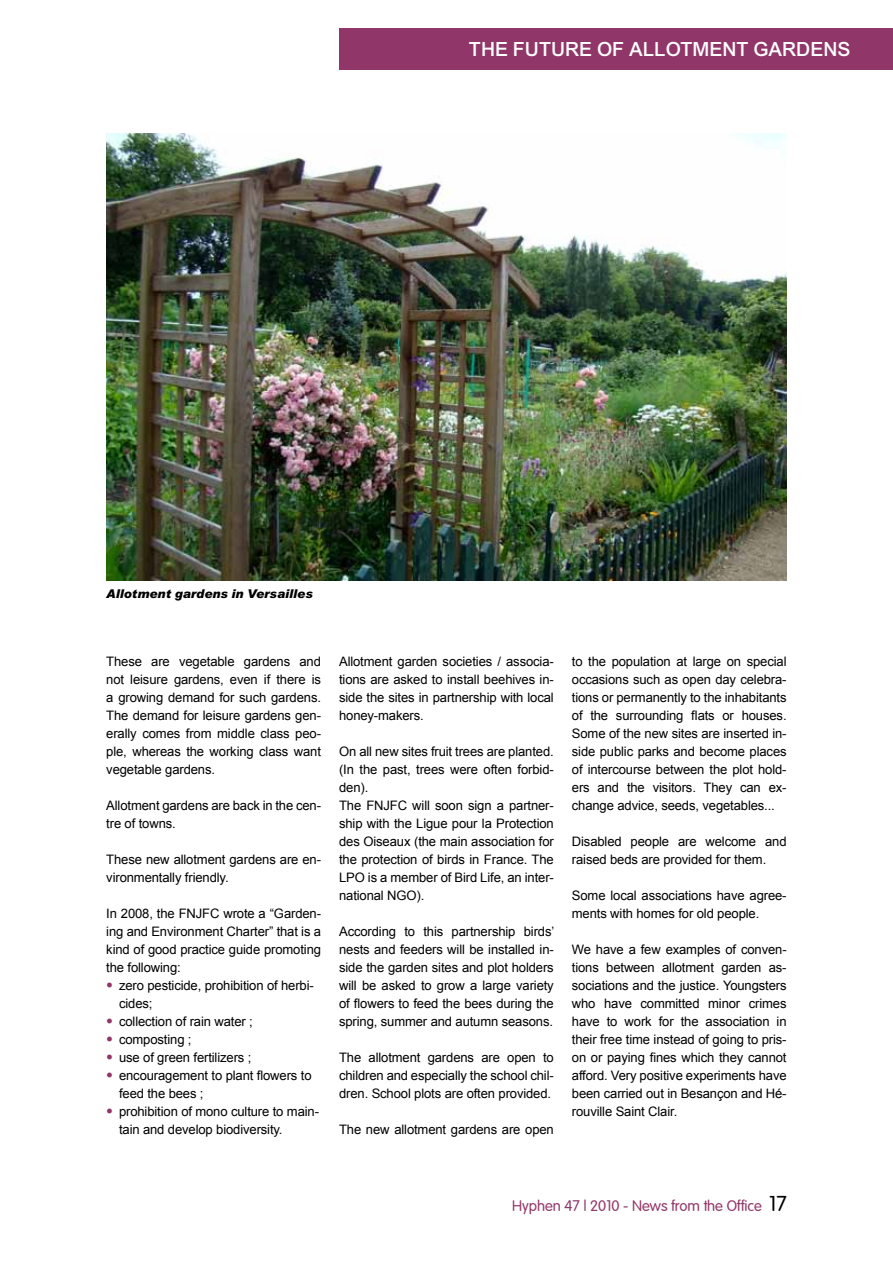
<style>
.page{position:relative;width:893px;height:1263px;background:#fff}
.page>*{position:absolute;margin:0;border:0;box-sizing:border-box;transform-origin:0 0}
.t1{font:21px "Arial Bld";color:#fff}
.t2{font:15px "Vogue Plain";color:#913668}
.t3{font:13.05px/18px "Arial";letter-spacing:-.01em;color:#000}
.t4{font:13.05px "BA Rial Bld Itlic";color:#000}
.s1{font-size:19.5px;color:#913668}
.s2{font-size:21px;color:#000}
</style>
<div class="page">
<img style="left:106px;top:134px;width:681px;height:446px">
<div style="left:339px;top:28px;width:554px;height:42px;background:#913668"></div>
<h1 class="t1" style="left:469px;top:35px;width:39px">THEFUTU</h1>
<h1 class="t1" style="left:565px;top:35px;width:27px">R EOFALLOT</h1>
<h1 class="t1" style="left:692px;top:35px;width:30px">MENTGA</h1>
<h1 class="t1" style="left:782px;top:35px;width:28px">R DENS</h1>
<p class="t4" style="left:106px;top:585px;width:208px">Allotment gardens in Versailles</p>
<p class="t3" style="left:106px;top:652px;width:216px;text-align:justify">These are vegetable gardens and not leisure gardens, even if there is a growing demand for such gardens.<br>The demand for leisure gardens gen&shy;erally comes from middle class peo&shy;ple, whereas the working class want vegetable gardens.</p>
<p class="t3" style="left:106px;top:796px;width:216px">Allotment gardens are back in the cen&shy;tre of towns.</p>
<p class="t3" style="left:106px;top:850px;width:216px">These new allotment gardens are en&shy;vironmentally friendly.</p>
<p class="t3" style="left:106px;top:904px;width:216px;text-align:justify">In 2008, the FNJFC wrote a “Garden&shy;ing and Environment Charter” that is a kind of good practice guide promoting the following:</p>
<p class="t3" style="left:119px;top:976px;width:196px;text-indent:-13px"><span class="s1">•</span> zero pesticide, prohibition of herbi&shy;cides;</p>
<p class="t3" style="left:106px;top:1012px;width:148px"><span class="s1">•</span> collection of rain water ;</p>
<p class="t3" style="left:106px;top:1030px;width:87px"><span class="s1">•</span> composting ;</p>
<p class="t3" style="left:106px;top:1048px;width:147px"><span class="s1">•</span> use of green fertilizers ;</p>
<p class="t3" style="left:119px;top:1066px;width:194px;text-indent:-13px"><span class="s1">•</span> encouragement to plant flowers to feed the bees ;</p>
<p class="t3" style="left:119px;top:1102px;width:201px;text-indent:-13px"><span class="s1">•</span> prohibition of mono culture to main&shy;tain and develop biodiversity.</p>
<p class="t3" style="left:339px;top:652px;width:216px;text-align:justify">Allotment garden societies / associa&shy;tions are asked to install beehives in&shy;side the sites in partnership with local honey-makers.</p>
<p class="t3" style="left:339px;top:742px;width:216px">On all new sites fruit trees are planted. (In the past, trees were often forbid&shy;den).<br>The FNJFC will soon sign a partner&shy;ship with the Ligue pour la Protection des Oiseaux (the main association for the protection of birds in France. The<br>LPO is a member of Bird Life, an inter&shy;national NGO).</p>
<p class="t3" style="left:339px;top:922px;width:217px;text-align:justify">According to this partnership birds’ nests and feeders will be installed in&shy;side the garden sites and plot holders will be asked to grow a large variety of flowers to feed the bees during the spring, summer and autumn seasons.</p>
<p class="t3" style="left:339px;top:1048px;width:216px;text-align:justify">The allotment gardens are open to children and especially the school chil&shy;dren. School plots are often provided.</p>
<p class="t3" style="left:339px;top:1120px;width:216px">The new allotment gardens are open</p>
<p class="t3" style="left:572px;top:652px;width:216px;text-align:justify">to the population at large on special occasions such as open day celebra&shy;tions or permanently to the inhabitants of the surrounding flats or houses.<br>Some of the new sites are inserted in&shy;side public parks and become places of intercourse between the plot hold&shy;ers and the visitors. They can ex&shy;change advice, seeds, vegetables...</p>
<p class="t3" style="left:572px;top:832px;width:216px">Disabled people are welcome and raised beds are provided for them.</p>
<p class="t3" style="left:572px;top:886px;width:216px">Some local associations have agree&shy;ments with homes for old people.</p>
<p class="t3" style="left:572px;top:940px;width:216px;text-align:justify">We have a few examples of conven&shy;tions between allotment garden as&shy;sociations and the justice. Youngsters who have committed minor crimes have to work for the association in their free time instead of going to pris&shy;on or paying fines which they cannot afford. Very positive experiments have been carried out in Besançon and Hé&shy;rouville Saint Clair.</p>
<p class="t2" style="left:512px;top:1197px;width:276px">Hyphen 47 | 2010 - News from the Office <span class="s2">17</span></p>
</div>
